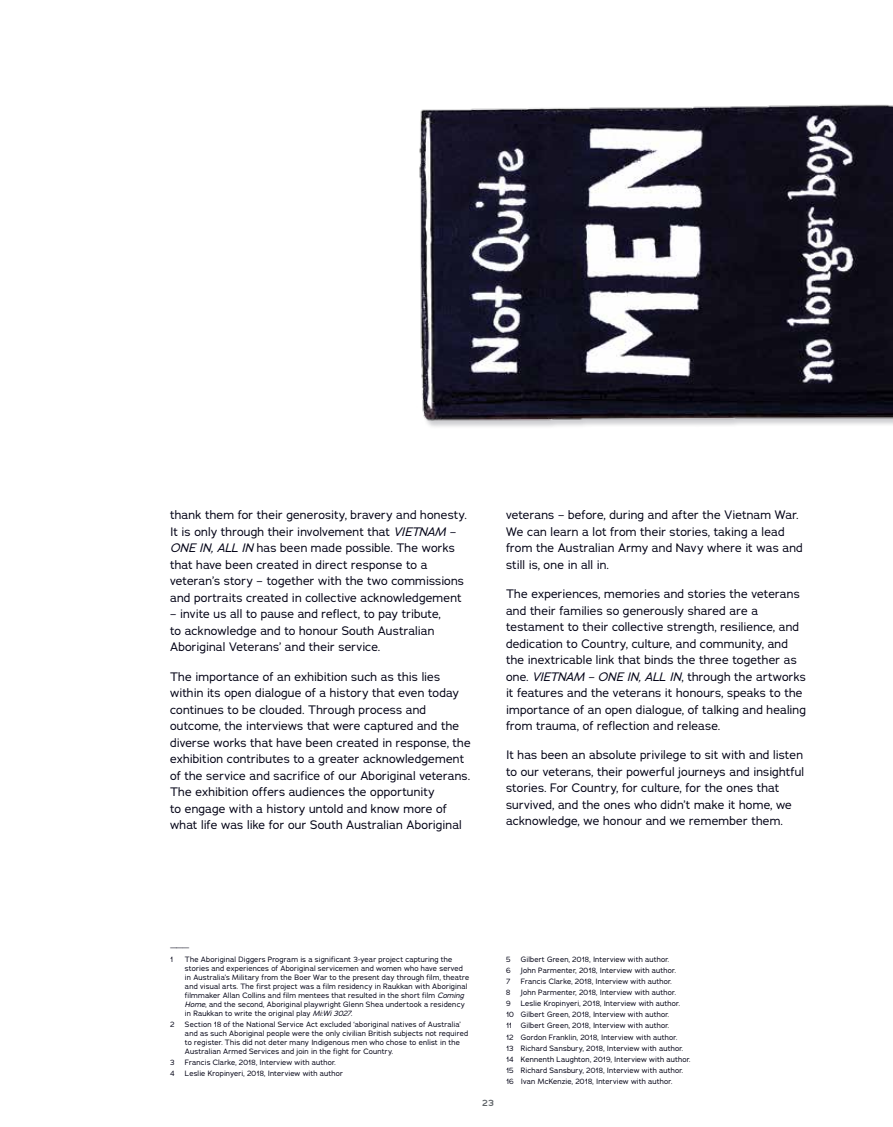
<style>
.page{position:relative;width:893px;height:1127px;background:#fff}
.page>*{position:absolute;margin:0;border:0;box-sizing:border-box;transform-origin:0 0}
.t1{font:12px/16.5px "Adrianna";letter-spacing:.01em;color:#000014}
.t2{font:600 9px "Adrianna";color:#5e6367}
.t3{font:7.5px/9px "Adrianna";letter-spacing:.02em;color:#000014}
.s1{font-style:italic}
</style>
<div class="page">
<img style="left:419px;top:104px;width:474px;height:323px">
<p class="t1" style="left:170px;top:507px;width:298px">thank them for their generosity, bravery and honesty.<br>It is only through their involvement that <span class="s1">VIETNAM – ONE IN, ALL IN</span> has been made possible. The works that have been created in direct response to a veteran’s story – together with the two commissions and portraits created in collective acknowledgement</p>
<p class="t1" style="left:170px;top:606px;width:272px">– invite us all to pause and reflect, to pay tribute, to acknowledge and to honour South Australian<br>Aboriginal Veterans’ and their service.</p>
<p class="t1" style="left:170px;top:668px;width:302px">The importance of an exhibition such as this lies within its open dialogue of a history that even today continues to be clouded. Through process and outcome, the interviews that were captured and the diverse works that have been created in response, the exhibition contributes to a greater acknowledgement of the service and sacrifice of our Aboriginal veterans.<br>The exhibition offers audiences the opportunity<br>to engage with a history untold and know more of what life was like for our South Australian Aboriginal</p>
<p class="t1" style="left:506px;top:507px;width:298px">veterans – before, during and after the Vietnam War.<br>We can learn a lot from their stories, taking a lead from the Australian Army and Navy where it was and still is, one in all in.</p>
<p class="t1" style="left:506px;top:585px;width:302px">The experiences, memories and stories the veterans and their families so generously shared are a testament to their collective strength, resilience, and dedication to Country, culture, and community, and the inextricable link that binds the three together as one. <span class="s1">VIETNAM – ONE IN, ALL IN</span>, through the artworks it features and the veterans it honours, speaks to the importance of an open dialogue, of talking and healing from trauma, of reflection and release.</p>
<p class="t1" style="left:506px;top:747px;width:300px">It has been an absolute privilege to sit with and listen to our veterans, their powerful journeys and insightful stories. For Country, for culture, for the ones that survived, and the ones who didn’t make it home, we acknowledge, we honour and we remember them.</p>
<p class="t3" style="left:170px;top:942px;width:21px;line-height:11.1px">———<br>1</p>
<p class="t3" style="left:185px;top:954px;width:286px">The Aboriginal Diggers Program is a significant 3-year project capturing the stories and experiences of Aboriginal servicemen and women who have served in Australia’s Military from the Boer War to the present day through film, theatre and visual arts. The first project was a film residency in Raukkan with Aboriginal filmmaker Allan Collins and film mentees that resulted in the short film <span class="s1">Coming Home</span>, and the second, Aboriginal playwright Glenn Shea undertook a residency in Raukkan to write the original play <span class="s1">Mi:Wi 3027</span>.</p>
<p class="t3" style="left:170px;top:1019px;width:6px">2</p>
<p class="t3" style="left:185px;top:1019px;width:285px">Section 18 of the National Service Act excluded ‘aboriginal natives of Australia’ and as such Aboriginal people were the only civilian British subjects not required to register. This did not deter many Indigenous men who chose to enlist in the Australian Armed Services and join in the fight for Country.</p>
<p class="t3" style="left:170px;top:1057px;width:6px">3</p>
<p class="t3" style="left:185px;top:1057px;width:152px">Francis Clarke, 2018, Interview with author.</p>
<p class="t3" style="left:170px;top:1068px;width:6px">4</p>
<p class="t3" style="left:185px;top:1068px;width:160px">Leslie Kropinyeri, 2018, Interview with author</p>
<p class="t2" style="left:482px;top:1097px;width:13px">23</p>
<p class="t3" style="left:506px;top:954px;width:6px">5</p>
<p class="t3" style="left:521px;top:954px;width:150px">Gilbert Green, 2018, Interview with author.</p>
<p class="t3" style="left:506px;top:965px;width:6px">6</p>
<p class="t3" style="left:521px;top:965px;width:157px">John Parmenter, 2018, Interview with author.</p>
<p class="t3" style="left:506px;top:976px;width:6px">7</p>
<p class="t3" style="left:521px;top:976px;width:152px">Francis Clarke, 2018, Interview with author.</p>
<p class="t3" style="left:506px;top:988px;width:6px">8</p>
<p class="t3" style="left:521px;top:988px;width:157px">John Parmenter, 2018, Interview with author.</p>
<p class="t3" style="left:506px;top:999px;width:6px">9</p>
<p class="t3" style="left:506px;top:998px;width:186px;line-height:11.1px;text-indent:15px">Leslie Kropinyeri, 2018, Interview with author.<br>10 Gilbert Green, 2018, Interview with author.<br>11 Gilbert Green, 2018, Interview with author.<br>12 Gordon Franklin, 2018, Interview with author.<br>13 Richard Sansbury, 2018, Interview with author.<br>14 Kennenth Laughton, 2019, Interview with author.<br>15 Richard Sansbury, 2018, Interview with author.<br>16 Ivan McKenzie, 2018, Interview with author.</p>
</div>
